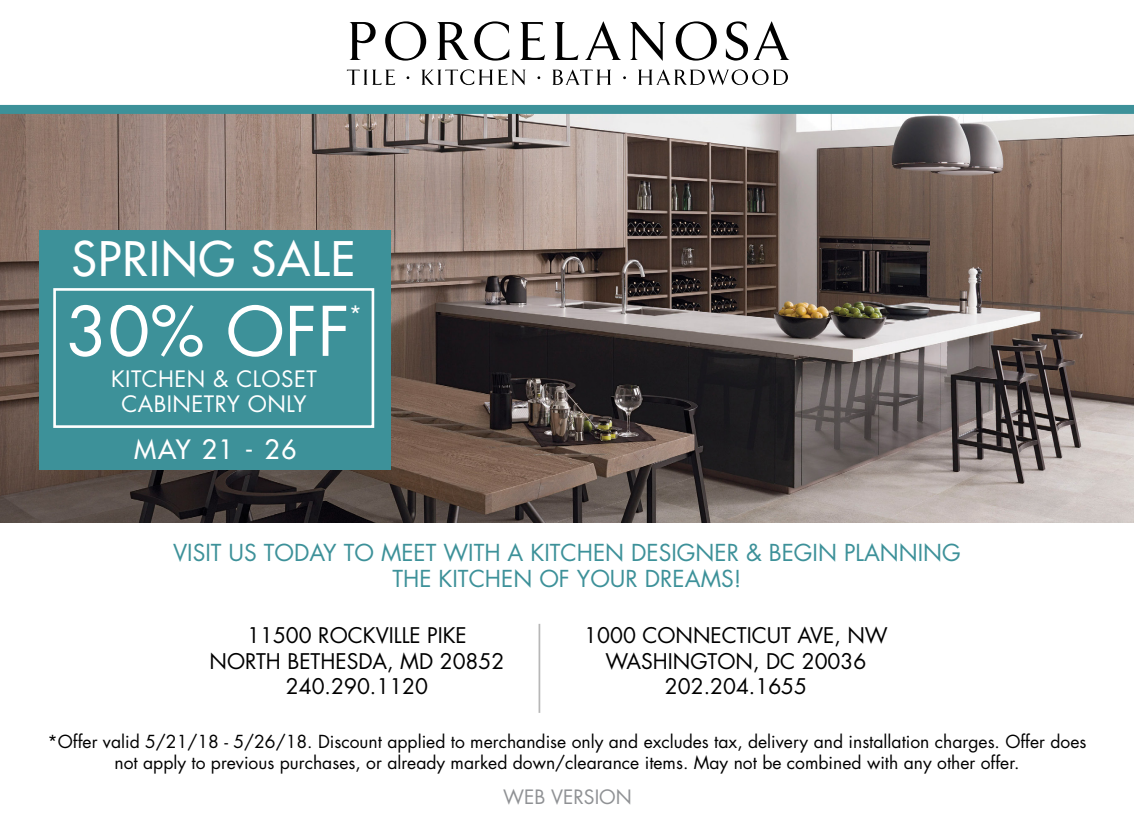
<style>
.page{position:relative;width:1134px;height:819px;background:#fff}
.page>*{position:absolute;margin:0;border:0;box-sizing:border-box;transform-origin:0 0}
.t1{font:66.5px "Futura";color:#fff}
.t2{font:46.38px "Futura";letter-spacing:.03em;color:#fff}
.t3{font:26.07px "Futura";letter-spacing:.07em;color:#fff}
.t4{font:22.75px/26.2px "Futura";color:#3d9199;text-align:center}
.t5{font:22.05px/25.7px "Futura";letter-spacing:.02em;color:#fff;text-align:center}
.t6{font:21px/25.2px "Futura";color:#000;text-align:center}
.t7{font:19.25px "Futura";color:#8f9194}
.t8{font:17.5px/21px "Futura";color:#000;text-align:center}
</style>
<div class="page">
<img style="left:0;top:114px;width:1134px;height:409px">
<div style="left:40px;top:231px;width:351px;height:239px;background:#3d9199"></div>
<div style="left:53px;top:288px;width:321px;height:140px;border:3px solid #fff"></div>
<svg style="left:347px;top:69px;width:441px;height:16px"></svg>
<svg style="left:350px;top:21px;width:439px;height:40px"></svg>
<div style="left:0;top:105px;width:1134px;height:9px;background:#3d9199"></div>
<hr style="left:539px;top:624px;width:1px;height:89px;background:#545454">
<h2 class="t2" style="left:72px;top:230px;width:285px">SPRING SALE</h2>
<h1 class="t1" style="left:66px;top:289px;width:286px">30% OFF</h1>
<p class="t5" style="left:349px;top:301px;width:15px">*</p>
<p class="t5" style="left:111px;top:366px;width:207px">KITCHEN &amp; CLOSET<br>CABINETRY ONLY</p>
<h3 class="t3" style="left:134px;top:433px;width:164px">MAY 21 - 26</h3>
<h3 class="t4" style="left:173px;top:540px;width:789px">VISIT US TODAY TO MEET WITH A KITCHEN DESIGNER &amp; BEGIN PLANNING<br>THE KITCHEN OF YOUR DREAMS!</h3>
<p class="t6" style="left:584px;top:623px;width:305px">1000 CONNECTICUT AVE, NW<br>WASHINGTON, DC 20036<br>202.204.1655</p>
<p class="t6" style="left:210px;top:623px;width:296px">11500 ROCKVILLE PIKE<br>NORTH BETHESDA, MD 20852<br>240.290.1120</p>
<p class="t8" style="left:48px;top:731px;width:1040px">*Offer valid 5/21/18 - 5/26/18. Discount applied to merchandise only and excludes tax, delivery and installation charges. Offer does not apply to previous purchases, or already marked down/clearance items. May not be combined with any other offer.</p>
<p class="t7" style="left:503px;top:785px;width:130px">WEB VERSION</p>
</div>
